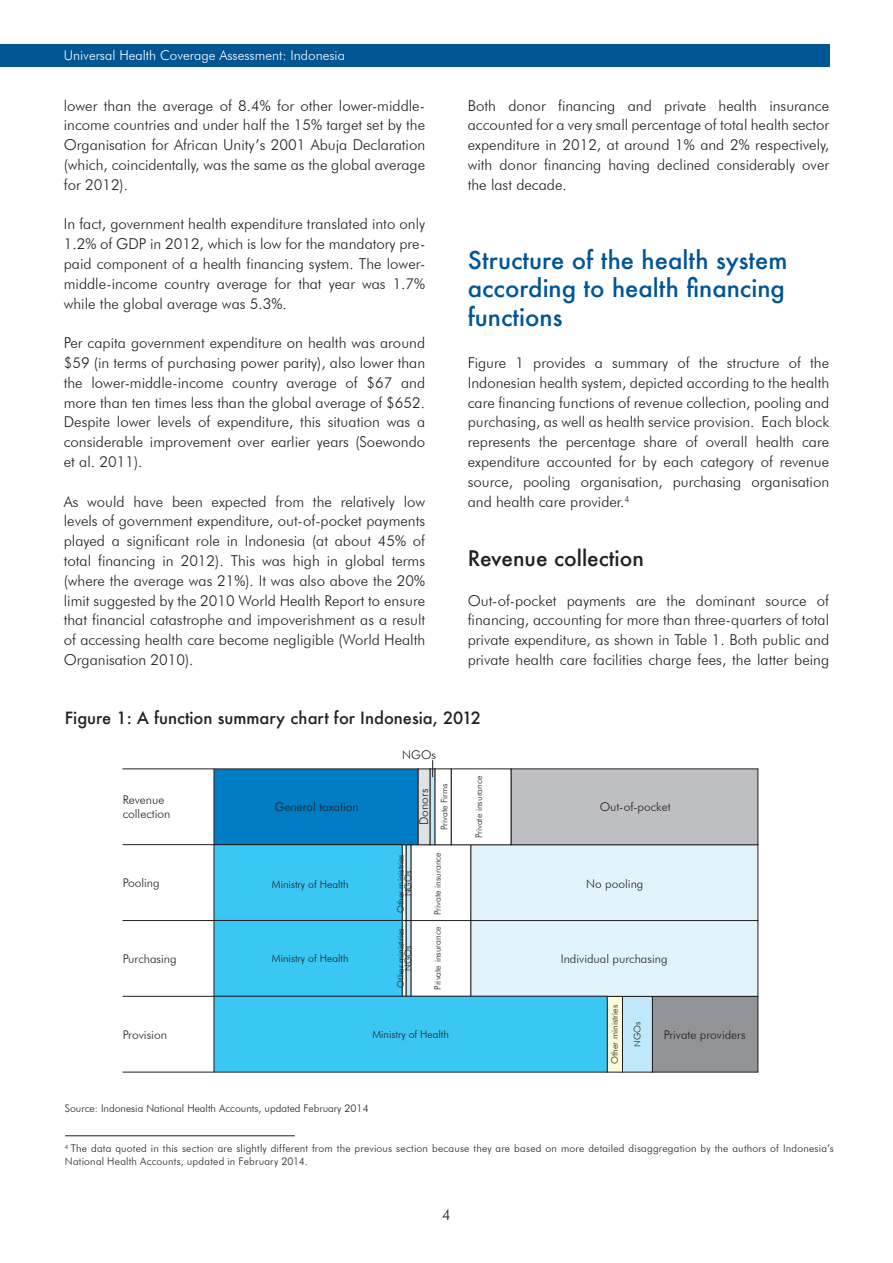
<style>
.page{position:relative;width:893px;height:1263px;background:#fff}
.page>*{position:absolute;margin:0;border:0;box-sizing:border-box;transform-origin:0 0}
.t1{font:500 24px/28.8px "Futura";color:#005594;text-align:justify}
.t2{font:500 21px "Futura";color:#231f20}
.t3{font:500 16.5px "Futura";color:#231f20}
.t4{font:300 15px/19.8px "Futura BT";color:#231f20;text-align:justify}
.t5{font:300 13.5px "Futura BT";color:#fff}
.t6{font:300 12px/14.4px "Futura BT";color:#231f20}
.t7{font:300 10.5px/12.6px "Futura BT";letter-spacing:.015em;color:#231f20}
.t8{font:300 9px "Futura BT";color:#231f20}
</style>
<div class="page">
<div style="left:0;top:45px;width:829px;height:22px;background:#005594"></div>
<hr style="left:65px;top:1135px;width:230px;height:1px;background:#231f20">
<div style="left:652px;top:996px;width:106px;height:76px;background:#919396"></div>
<div style="left:652px;top:996px;width:106px;height:76px;border:1px solid #231f20"></div>
<div style="left:622px;top:996px;width:30px;height:76px;background:#c1e8fa"></div>
<div style="left:622px;top:996px;width:31px;height:76px;border:1px solid #231f20"></div>
<div style="left:607px;top:996px;width:15px;height:76px;background:#fbfad9"></div>
<div style="left:607px;top:996px;width:16px;height:76px;border:1px solid #231f20"></div>
<div style="left:471px;top:920px;width:287px;height:76px;background:#e1f4fc"></div>
<div style="left:411px;top:920px;width:60px;height:76px;border:1px solid #231f20"></div>
<div style="left:406px;top:920px;width:5px;height:76px;background:#c1e8fa"></div>
<div style="left:406px;top:920px;width:5px;height:76px;border:1px solid #231f20"></div>
<div style="left:402px;top:920px;width:4px;height:76px;border:1px solid #231f20"></div>
<div style="left:471px;top:845px;width:287px;height:75px;background:#e1f4fc"></div>
<div style="left:470px;top:844px;width:288px;height:77px;border:1px solid #231f20"></div>
<div style="left:411px;top:844px;width:60px;height:77px;border:1px solid #231f20"></div>
<div style="left:406px;top:845px;width:5px;height:75px;background:#c1e8fa"></div>
<div style="left:406px;top:844px;width:5px;height:77px;border:1px solid #231f20"></div>
<div style="left:402px;top:844px;width:4px;height:77px;border:1px solid #231f20"></div>
<div style="left:511px;top:769px;width:247px;height:76px;background:#bebfc2"></div>
<div style="left:511px;top:769px;width:247px;height:76px;border:1px solid #231f20"></div>
<div style="left:451px;top:769px;width:60px;height:76px;border:1px solid #231f20"></div>
<div style="left:430px;top:769px;width:5px;height:76px;background:#c1e8fa"></div>
<div style="left:418px;top:769px;width:12px;height:76px;background:#e0e1e3"></div>
<div style="left:418px;top:769px;width:12px;height:76px;border:1px solid #231f20"></div>
<div style="left:214px;top:769px;width:204px;height:76px;background:#007cc4"></div>
<div style="left:214px;top:845px;width:188px;height:75px;background:#3bc7f4"></div>
<div style="left:214px;top:844px;width:188px;height:77px;border:1px solid #231f20"></div>
<div style="left:214px;top:920px;width:188px;height:76px;background:#3bc7f4"></div>
<div style="left:214px;top:920px;width:188px;height:76px;border:1px solid #231f20"></div>
<div style="left:214px;top:996px;width:393px;height:76px;background:#3bc7f4"></div>
<div style="left:214px;top:996px;width:393px;height:76px;border:1px solid #231f20"></div>
<svg style="left:432px;top:760px;width:1px;height:17px"></svg>
<hr style="left:122px;top:769px;width:92px;height:1px;background:#231f20">
<hr style="left:122px;top:844px;width:92px;height:1px;background:#231f20">
<hr style="left:122px;top:920px;width:92px;height:1px;background:#231f20">
<hr style="left:122px;top:996px;width:92px;height:1px;background:#231f20">
<hr style="left:122px;top:1072px;width:92px;height:1px;background:#231f20">
<p class="t5" style="left:64px;top:47px;width:283px">Universal Health Coverage Assessment: Indonesia</p>
<p class="t4" style="left:64px;top:95px;width:363px">lower than the average of 8.4% for other lower-middle&shy;income countries and under half the 15% target set by the Organisation for African Unity’s 2001 Abuja Declaration (which, coincidentally, was the same as the global average for 2012).</p>
<p class="t4" style="left:64px;top:214px;width:363px">In fact, government health expenditure translated into only 1.2% of GDP in 2012, which is low for the mandatory pre&shy;paid component of a health financing system. The lower&shy;middle-income country average for that year was 1.7% while the global average was 5.3%.</p>
<p class="t4" style="left:64px;top:333px;width:363px">Per capita government expenditure on health was around $59 (in terms of purchasing power parity), also lower than the lower-middle-income country average of $67 and more than ten times less than the global average of $652.<br>Despite lower levels of expenditure, this situation was a considerable improvement over earlier years (Soewondo et al. 2011).</p>
<p class="t4" style="left:64px;top:491px;width:363px">As would have been expected from the relatively low levels of government expenditure, out-of-pocket payments played a significant role in Indonesia (at about 45% of total financing in 2012). This was high in global terms (where the average was 21%). It was also above the 20% limit suggested by the 2010 World Health Report to ensure that financial catastrophe and impoverishment as a result of accessing health care become negligible (World Health Organisation 2010).</p>
<p class="t4" style="left:468px;top:95px;width:363px">Both donor financing and private health insurance accounted for a very small percentage of total health sector expenditure in 2012, at around 1% and 2% respectively, with donor financing having declined considerably over the last decade.</p>
<h1 class="t1" style="left:468px;top:245px;width:321px">Structure of the health system according to health financing functions</h1>
<p class="t4" style="left:468px;top:353px;width:363px">Figure 1 provides a summary of the structure of the Indonesian health system, depicted according to the health care financing functions of revenue collection, pooling and purchasing, as well as health service provision. Each block represents the percentage share of overall health care expenditure accounted for by each category of revenue source, pooling organisation, purchasing organisation and health care provider.<sup>4</sup></p>
<h2 class="t2" style="left:468px;top:544px;width:178px">Revenue collection</h2>
<p class="t4" style="left:468px;top:590px;width:363px">Out-of-pocket payments are the dominant source of financing, accounting for more than three-quarters of total private expenditure, as shown in Table 1. Both public and private health care facilities charge fees, the latter being</p>
<p class="t3" style="left:65px;top:706px;width:418px">Figure 1: A function summary chart for Indonesia, 2012</p>
<p class="t6" style="left:402px;top:747px;width:35px">NGOs</p>
<p class="t6" style="left:123px;top:792px;width:49px">Revenue collection</p>
<p class="t6" style="left:275px;top:800px;width:85px">General taxation</p>
<p class="t6" style="left:417px;top:825px;width:38px;rotate:-90deg">Donors</p>
<p class="t8" style="left:439px;top:830px;width:48px;rotate:-90deg">Private Firms</p>
<p class="t6" style="left:123px;top:875px;width:38px">Pooling</p>
<p class="t6" style="left:123px;top:952px;width:55px">Purchasing</p>
<p class="t7" style="left:272px;top:877px;width:78px">Ministry of Health</p>
<p class="t7" style="left:272px;top:952px;width:78px">Ministry of Health</p>
<p class="t8" style="left:395px;top:913px;width:61px;rotate:-90deg">Other ministries</p>
<p class="t8" style="left:395px;top:987px;width:61px;rotate:-90deg">Other ministries</p>
<p class="t8" style="left:402px;top:896px;width:27px;rotate:-90deg">NGOs</p>
<p class="t8" style="left:402px;top:971px;width:27px;rotate:-90deg">NGOs</p>
<p class="t8" style="left:432px;top:915px;width:65px;rotate:-90deg">Private insurance</p>
<p class="t8" style="left:432px;top:989px;width:65px;rotate:-90deg">Private insurance</p>
<p class="t6" style="left:123px;top:1027px;width:46px">Provision</p>
<p class="t7" style="left:372px;top:1028px;width:78px">Ministry of Health</p>
<p class="t7" style="left:65px;top:1102px;width:305px">Source: Indonesia National Health Accounts, updated February 2014</p>
<p class="t8" style="left:473px;top:838px;width:64px;rotate:-90deg">Private insurance</p>
<p class="t6" style="left:600px;top:800px;width:72px">Out-of-pocket</p>
<p class="t6" style="left:586px;top:877px;width:59px">No pooling</p>
<p class="t6" style="left:561px;top:951px;width:108px">Individual purchasing</p>
<p class="t8" style="left:609px;top:1064px;width:61px;rotate:-90deg">Other ministries</p>
<p class="t8" style="left:632px;top:1047px;width:27px;rotate:-90deg">NGOs</p>
<p class="t6" style="left:664px;top:1027px;width:83px">Private providers</p>
<p class="t7" style="left:65px;top:1142px;width:770px"><sup>4</sup> The data quoted in this section are slightly different from the previous section because they are based on more detailed disaggregation by the authors of Indonesia’s<br>National Health Accounts, updated in February 2014.</p>
<p class="t4" style="left:442px;top:1204px;width:10px">4</p>
</div>
